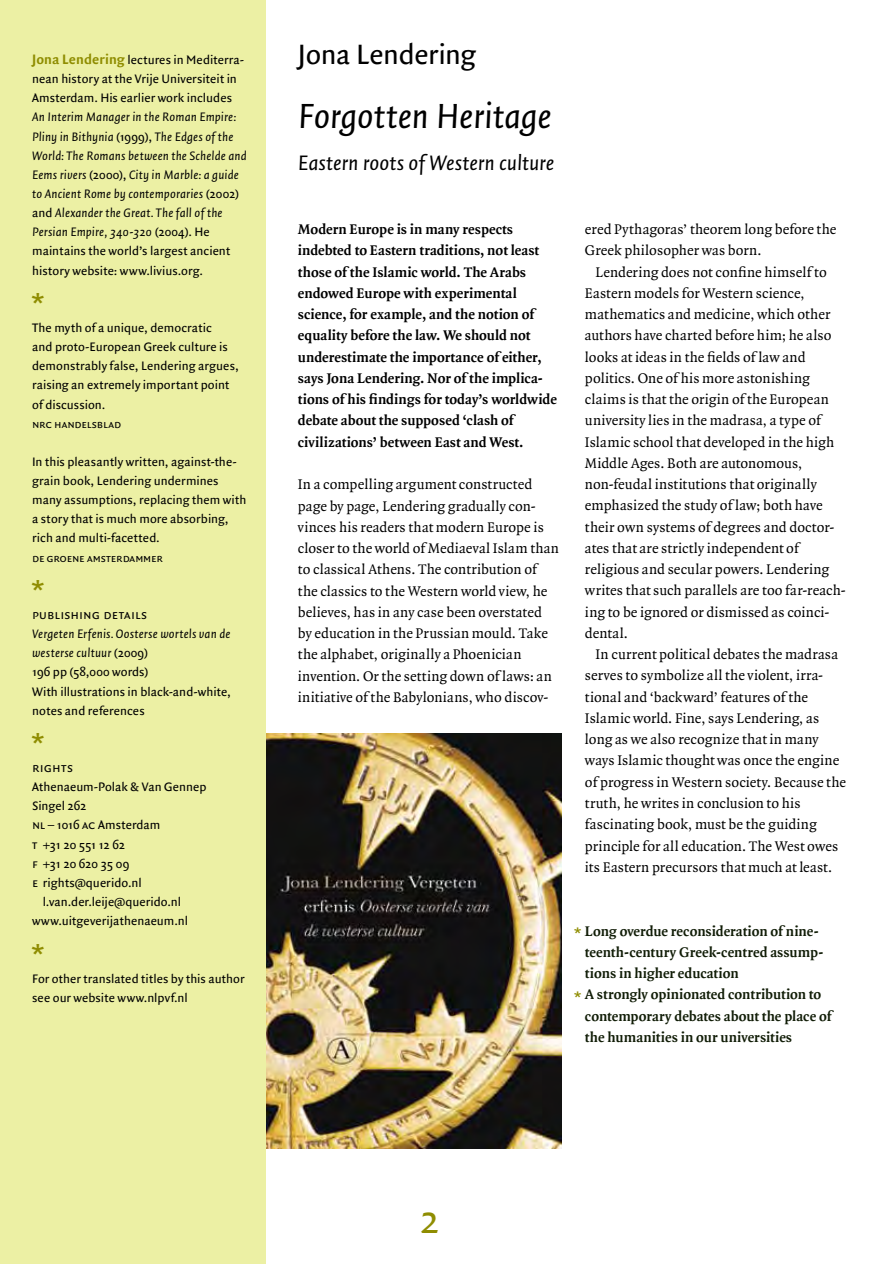
<style>
.page{position:relative;width:893px;height:1264px;background:#fff}
.page>*{position:absolute;margin:0;border:0;box-sizing:border-box;transform-origin:0 0}
.t1{font:40.5px "Quadraat Sans Small Caps";color:#8f8d01}
.t2{font:italic 37.5px "Quadraat Sans";letter-spacing:-.01em;color:#000}
.t3{font:30px "Quadraat Sans";letter-spacing:-.015em;color:#000}
.t4{font:700 24px "Quadraat Sans";color:#8f8d01}
.t5{font:italic 22.5px "Quadraat Sans";letter-spacing:-.005em;color:#000}
.t6{font:15px/21.3px "Quadraat";letter-spacing:.005em;color:#000}
.t7{font:700 15px/21.3px "Quadraat";color:#000}
.t8{font:700 15px/21.3px "Quadraat";color:#111d07}
.t9{font:13.8px "Quadraat Sans Small Caps";letter-spacing:.015em;color:#000}
.t10{font:700 13.5px "Quadraat Sans";color:#8f8d01}
.t11{font:13.2px/19.2px "Quadraat Sans";letter-spacing:.005em;color:#000}
.t12{font:italic 13.2px/19.2px "Quadraat Sans";letter-spacing:.005em;color:#000}
.t13{font:13.2px "Quadraat Sans";letter-spacing:-.03em;color:#000}
.t14{font:13.2px "Quadraat Sans";letter-spacing:-.02em;color:#000}
.t15{font:12px "Quadraat Sans Small Caps";letter-spacing:-.01em;color:#000}
.s1{font-weight:700;font-size:14.7px;color:#8f8d01}
.s2{font-style:normal}
.s3{font-style:italic}
.s4{font-family:"Quadraat Sans Small Caps"}
</style>
<div class="page">
<div style="left:0;top:0;width:266px;height:1264px;background:#ecf0a4"></div>
<img style="left:266px;top:734px;width:295px;height:414px">
<p class="t11" style="left:32px;top:51px;width:213px"><span class="s1">Jona Lendering</span> lectures in Mediterra&shy;nean history at the Vrije Universiteit in<br>Amsterdam. His earlier work includes</p>
<p class="t12" style="left:32px;top:108px;width:216px">An Interim Manager in the Roman Empire:<br>Pliny in Bithynia <span class="s2">(1999),</span> The Edges of the World: The Romans between the Schelde and Eems rivers <span class="s2">(2000),</span> City in Marble: a guide to Ancient Rome by contemporaries <span class="s2">(2002) and</span> Alexander the Great. The fall of the Persian Empire, 340-320 <span class="s2">(2004). He maintains the world’s largest ancient history website: www.livius.org.</span></p>
<h3 class="t4" style="left:32px;top:289px;width:13px">*</h3>
<p class="t11" style="left:32px;top:318px;width:208px">The myth of a unique, democratic<br>and proto-European Greek culture is demonstrably false, Lendering argues, raising an extremely important point of discussion.</p>
<p class="t15" style="left:32px;top:417px;width:90px">nrc handelsblad</p>
<p class="t11" style="left:32px;top:452px;width:216px">In this pleasantly written, against-the&shy;grain book, Lendering undermines many assumptions, replacing them with a story that is much more absorbing, rich and multi-facetted.</p>
<p class="t15" style="left:32px;top:551px;width:132px">de groene amsterdammer</p>
<h3 class="t4" style="left:32px;top:576px;width:13px">*</h3>
<p class="t9" style="left:32px;top:607px;width:116px">publishing details</p>
<p class="t11" style="left:32px;top:625px;width:200px"><span class="s3">Vergeten Erfenis. Oosterse wortels van de westerse cultuur</span> (2009)<br>196 pp (58,000 words)<br>With illustrations in black-and-white, notes and references</p>
<h3 class="t4" style="left:32px;top:729px;width:13px">*</h3>
<p class="t9" style="left:32px;top:760px;width:42px">rights</p>
<p class="t11" style="left:32px;top:778px;width:176px">Athenaeum-Polak &amp; Van Gennep</p>
<p class="t11" style="left:32px;top:797px;width:56px">Singel 262</p>
<p class="t11" style="left:32px;top:816px;width:130px"><span class="s4">nl</span> – 1016 <span class="s4">ac</span> Amsterdam</p>
<p class="t13" style="left:32px;top:837px;width:95px"><span class="s4">t</span> +31 20 551 12 62</p>
<p class="t14" style="left:32px;top:856px;width:99px"><span class="s4">f</span> +31 20 620 35 09</p>
<p class="t11" style="left:32px;top:873px;width:111px"><span class="s4">e</span> rights@querido.nl</p>
<p class="t11" style="left:43px;top:892px;width:140px">l.van.der.leije@querido.nl</p>
<p class="t11" style="left:32px;top:912px;width:157px">www.uitgeverijathenaeum.nl</p>
<h3 class="t4" style="left:32px;top:939px;width:13px">*</h3>
<p class="t11" style="left:32px;top:969px;width:214px">For other translated titles by this author see our website www.nlpvf.nl</p>
<h3 class="t3" style="left:298px;top:37px;width:180px">Jona Lendering</h3>
<h2 class="t2" style="left:298px;top:96px;width:255px">Forgotten Heritage</h2>
<h3 class="t5" style="left:298px;top:151px;width:258px">Eastern roots of Western culture</h3>
<p class="t7" style="left:298px;top:219px;width:261px">Modern Europe is in many respects indebted to Eastern traditions, not least those of the Islamic world. The Arabs endowed Europe with experimental science, for example, and the notion of equality before the law. We should not underestimate the importance of either, says Jona Lendering. Nor of the implica&shy;tions of his findings for today’s worldwide debate about the supposed ‘clash of civilizations’ between East and West.</p>
<p class="t6" style="left:298px;top:474px;width:263px">In a compelling argument constructed page by page, Lendering gradually con&shy;vinces his readers that modern Europe is closer to the world of Mediaeval Islam than to classical Athens. The contribution of the classics to the Western world view, he believes, has in any case been overstated by education in the Prussian mould. Take the alphabet, originally a Phoenician invention. Or the setting down of laws: an initiative of the Babylonians, who discov-</p>
<p class="t6" style="left:585px;top:219px;width:253px">ered Pythagoras’ theorem long before the<br>Greek philosopher was born.</p>
<p class="t6" style="left:585px;top:262px;width:262px;text-indent:11px">Lendering does not confine himself to Eastern models for Western science, mathematics and medicine, which other authors have charted before him; he also looks at ideas in the fields of law and politics. One of his more astonishing claims is that the origin of the European university lies in the madrasa, a type of Islamic school that developed in the high Middle Ages. Both are autonomous, non-feudal institutions that originally emphasized the study of law; both have their own systems of degrees and doctor&shy;ates that are strictly independent of religious and secular powers. Lendering writes that such parallels are too far-reach&shy;ing to be ignored or dismissed as coinci&shy;dental.</p>
<p class="t6" style="left:585px;top:644px;width:263px;text-indent:11px">In current political debates the madrasa serves to symbolize all the violent, irra&shy;tional and ‘backward’ features of the Islamic world. Fine, says Lendering, as long as we also recognize that in many ways Islamic thought was once the engine of progress in Western society. Because the truth, he writes in conclusion to his fascinating book, must be the guiding principle for all education. The West owes its Eastern precursors that much at least.</p>
<p class="t8" style="left:585px;top:920px;width:248px">Long overdue reconsideration of nine&shy;teenth-century Greek-centred assump&shy;tions in higher education<br>A strongly opinionated contribution to contemporary debates about the place of the humanities in our universities</p>
<p class="t10" style="left:574px;top:925px;width:8px">*</p>
<p class="t10" style="left:574px;top:989px;width:8px">*</p>
<h1 class="t1" style="left:420px;top:1197px;width:22px">2</h1>
</div>
